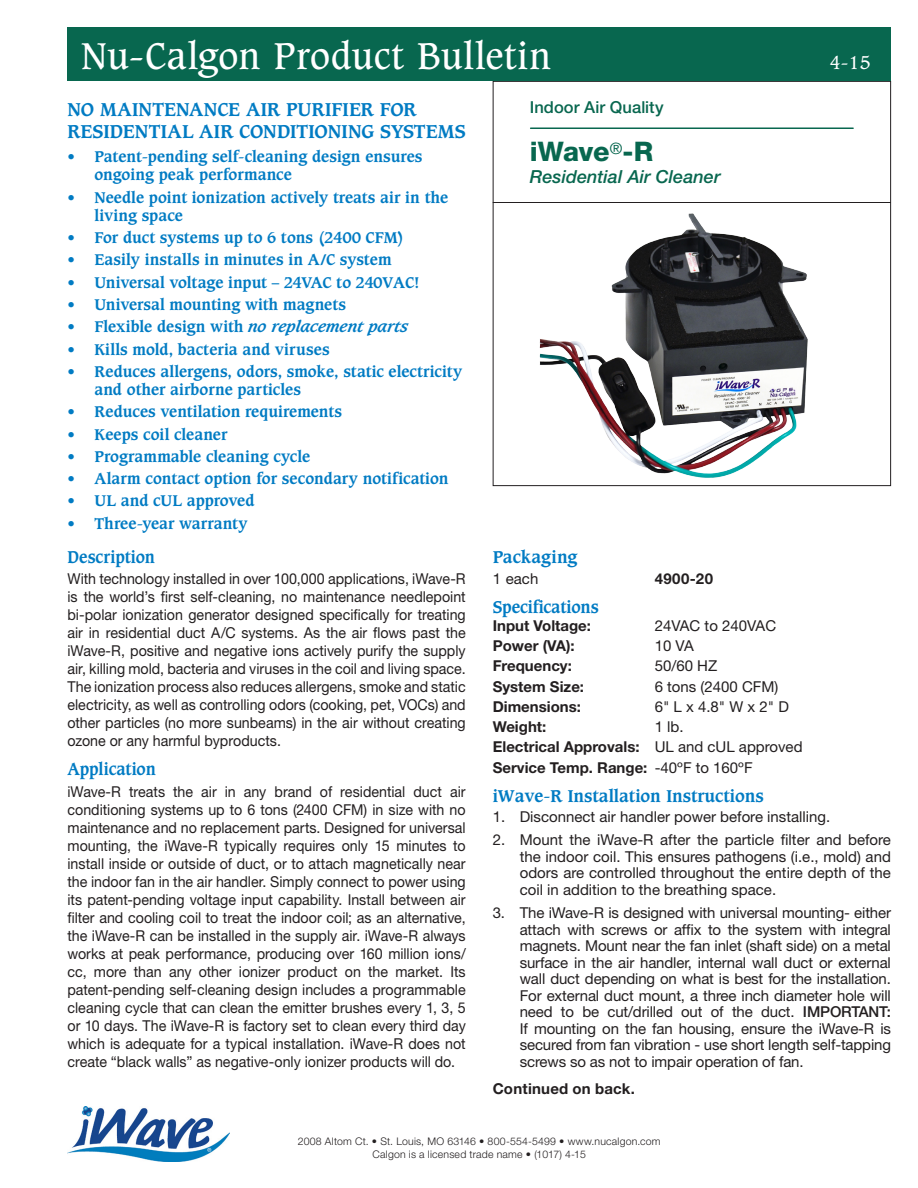
<style>
.page{position:relative;width:918px;height:1188px;background:#fff}
.page>*{position:absolute;margin:0;border:0;box-sizing:border-box;transform-origin:0 0}
.t1{font:36px "Caxton Std";letter-spacing:.015em;color:#fff}
._3__Product_Name{font:800 27px "Helvetica Neue LT Pro";letter-spacing:-.01em;color:#08674f}
.Subheading_1{font:700 18px/21.6px "Caxton Std";letter-spacing:.005em;color:#007bc3}
.t2{font:italic 500 18px "Helvetica Neue LT Pro";letter-spacing:.005em;color:#08674f}
.t3{font:18px "Caxton Std";color:#fff}
.Subhead{font:700 16.5px "Caxton Std";color:#007bc3}
.Subhead-2{font:700 16.5px "Caxton Std";color:#007bc3;scale:.95 1}
.t4{font:500 16.5px "Helvetica Neue LT Pro";letter-spacing:.005em;color:#08674f}
.Subhead-3{font:700 16.5px "Caxton Std";color:#007bc3;scale:.96 1}
.text_1_no___below{font:700 16.5px "Caxton Std";color:#007bc3}
.Paragraph{font:15px/18px "Helvetica Neue LT Pro";color:#231f20;text-align:justify;scale:.95 1}
.Paragraph-2{font:15px/16.5px "Helvetica Neue LT Pro";color:#231f20;text-align:justify}
.t5{font:700 15px/18px "Caxton Std";color:#007bc3}
.Paragraph-3{font:700 15px "Helvetica Neue LT Pro";color:#231f20}
.text_1_no___below-2{font:700 15px "Helvetica Neue LT Pro";letter-spacing:.03em;color:#231f20}
.text_1_no___below-3{font:15px "Helvetica Neue LT Pro";color:#231f20}
.t6{font:300 10.5px "Helvetica Neue LT Pro";letter-spacing:.02em;color:#231f20}
.s1{font-style:italic}
.s2{font-weight:500}
</style>
<div class="page">
<img style="left:539px;top:213px;width:269px;height:265px">
<hr style="left:493px;top:202px;width:398px;height:1px;background:#231f20">
<div style="left:68px;top:27px;width:823px;height:54px;background:#08674f"></div>
<hr style="left:531px;top:128px;width:322px;height:1px;background:#08674f">
<img style="left:67px;top:1106px;width:162px;height:56px">
<p class="t1" style="left:81px;top:34px;width:472px">Nu-Calgon Product Bulletin</p>
<p class="Subheading_1" style="left:68px;top:99px;width:400px">NO MAINTENANCE AIR PURIFIER FOR<br>RESIDENTIAL AIR CONDITIONING SYSTEMS</p>
<p class="t5" style="left:94px;top:148px;width:329px;text-indent:-27px">• Patent-pending self-cleaning design ensures ongoing peak performance</p>
<p class="t5" style="left:94px;top:188px;width:355px;text-indent:-27px">• Needle point ionization actively treats air in the living space</p>
<p class="t5" style="left:68px;top:229px;width:339px">• For duct systems up to 6 tons (2400 CFM)</p>
<p class="t5" style="left:68px;top:251px;width:326px">• Easily installs in minutes in A/C system</p>
<p class="t5" style="left:68px;top:273px;width:354px">• Universal voltage input – 24VAC to 240VAC!</p>
<p class="t5" style="left:68px;top:296px;width:280px">• Universal mounting with magnets</p>
<p class="t5" style="left:68px;top:318px;width:342px">• Flexible design with <span class="s1">no replacement parts</span></p>
<p class="t5" style="left:68px;top:340px;width:264px">• Kills mold, bacteria and viruses</p>
<p class="t5" style="left:94px;top:363px;width:369px;text-indent:-27px">• Reduces allergens, odors, smoke, static electricity and other airborne particles</p>
<p class="t5" style="left:68px;top:403px;width:276px">• Reduces ventilation requirements</p>
<p class="t5" style="left:68px;top:425px;width:161px">• Keeps coil cleaner</p>
<p class="t5" style="left:68px;top:448px;width:244px">• Programmable cleaning cycle</p>
<p class="t5" style="left:68px;top:470px;width:383px">• Alarm contact option for secondary notification</p>
<p class="t5" style="left:68px;top:492px;width:189px">• UL and cUL approved</p>
<p class="t5" style="left:68px;top:515px;width:182px">• Three-year warranty</p>
<p class="t4" style="left:530px;top:97px;width:135px">Indoor Air Quality</p>
<p class="_3__Product_Name" style="left:530px;top:135px;width:125px">iWave<sup>®</sup>-R</p>
<p class="t2" style="left:530px;top:165px;width:192px">Residential Air Cleaner</p>
<p class="t3" style="left:830px;top:51px;width:43px">4-15</p>
<p class="Subhead-2" style="left:68px;top:547px;width:94px">Description</p>
<p class="Paragraph" style="left:68px;top:570px;width:421px">With technology installed in over 100,000 applications, iWave-R is the world’s first self-cleaning, no maintenance needlepoint bi-polar ionization generator designed specifically for treating air in residential duct A/C systems. As the air flows past the iWave-R, positive and negative ions actively purify the supply air, killing mold, bacteria and viruses in the coil and living space.<br>The ionization process also reduces allergens, smoke and static electricity, as well as controlling odors (cooking, pet, VOCs) and other particles (no more sunbeams) in the air without creating ozone or any harmful byproducts.</p>
<p class="Subhead-2" style="left:68px;top:759px;width:94px">Application</p>
<p class="Paragraph" style="left:68px;top:782px;width:421px">iWave-R treats the air in any brand of residential duct air conditioning systems up to 6 tons (2400 CFM) in size with no maintenance and no replacement parts. Designed for universal mounting, the iWave-R typically requires only 15 minutes to install inside or outside of duct, or to attach magnetically near the indoor fan in the air handler. Simply connect to power using its patent-pending voltage input capability. Install between air filter and cooling coil to treat the indoor coil; as an alternative, the iWave-R can be installed in the supply air. iWave-R always works at peak performance, producing over 160 million ions/ cc, more than any other ionizer product on the market. Its patent-pending self-cleaning design includes a programmable cleaning cycle that can clean the emitter brushes every 1, 3, 5 or 10 days. The iWave-R is factory set to clean every third day which is adequate for a typical installation. iWave-R does not create “black walls” as negative-only ionizer products will do.</p>
<p class="text_1_no___below" style="left:493px;top:547px;width:86px">Packaging</p>
<p class="text_1_no___below-3" style="left:493px;top:570px;width:47px">1 each</p>
<p class="text_1_no___below-2" style="left:655px;top:570px;width:60px">4900-20</p>
<p class="Subhead-3" style="left:493px;top:597px;width:112px">Specifications</p>
<p class="Paragraph-3" style="left:493px;top:616px;width:100px">Input Voltage:</p>
<p class="Paragraph-2" style="left:655px;top:617px;width:123px">24VAC to 240VAC</p>
<p class="Paragraph-3" style="left:493px;top:636px;width:84px">Power (VA):</p>
<p class="Paragraph-2" style="left:655px;top:637px;width:41px">10 VA</p>
<p class="Paragraph-3" style="left:493px;top:657px;width:81px">Frequency:</p>
<p class="Paragraph-2" style="left:655px;top:658px;width:64px">50/60 HZ</p>
<p class="Paragraph-3" style="left:493px;top:677px;width:93px">System Size:</p>
<p class="Paragraph-2" style="left:655px;top:678px;width:125px">6 tons (2400 CFM)</p>
<p class="Paragraph-3" style="left:493px;top:697px;width:90px">Dimensions:</p>
<p class="Paragraph-2" style="left:655px;top:698px;width:136px">6" L x 4.8" W x 2" D</p>
<p class="Paragraph-3" style="left:493px;top:717px;width:55px">Weight:</p>
<p class="Paragraph-2" style="left:655px;top:718px;width:30px">1 lb.</p>
<p class="Paragraph-3" style="left:493px;top:738px;width:148px">Electrical Approvals:</p>
<p class="Paragraph-2" style="left:655px;top:739px;width:149px">UL and cUL approved</p>
<p class="Paragraph-3" style="left:493px;top:758px;width:156px">Service Temp. Range:</p>
<p class="Paragraph-2" style="left:655px;top:759px;width:99px">-40ºF to 160ºF</p>
<p class="Subhead" style="left:493px;top:786px;width:273px">iWave-R Installation Instructions</p>
<p class="Paragraph-2" style="left:493px;top:808px;width:339px">1. Disconnect air handler power before installing.</p>
<p class="Paragraph-2" style="left:520px;top:831px;width:373px;text-indent:-27px">2. Mount the iWave-R after the particle filter and before the indoor coil. This ensures pathogens (i.e., mold) and odors are controlled throughout the entire depth of the coil in addition to the breathing space.</p>
<p class="Paragraph-2" style="left:520px;top:904px;width:373px;text-indent:-27px">3. The iWave-R is designed with universal mounting- either attach with screws or affix to the system with integral magnets. Mount near the fan inlet (shaft side) on a metal surface in the air handler, internal wall duct or external wall duct depending on what is best for the installation.<br>For external duct mount, a three inch diameter hole will need to be cut/drilled out of the duct. <span class="s2">IMPORTANT:<br></span>If mounting on the fan housing, ensure the iWave-R is secured from fan vibration - use short length self-tapping screws so as not to impair operation of fan.</p>
<p class="Paragraph-3" style="left:493px;top:1079px;width:144px">Continued on back.</p>
<p class="t6" style="left:298px;top:1135px;width:364px">2008 Altom Ct. • St. Louis, MO 63146 • 800-554-5499 • www.nucalgon.com</p>
<p class="t6" style="left:373px;top:1148px;width:215px">Calgon is a licensed trade name • (1017) 4-15</p>
</div>
